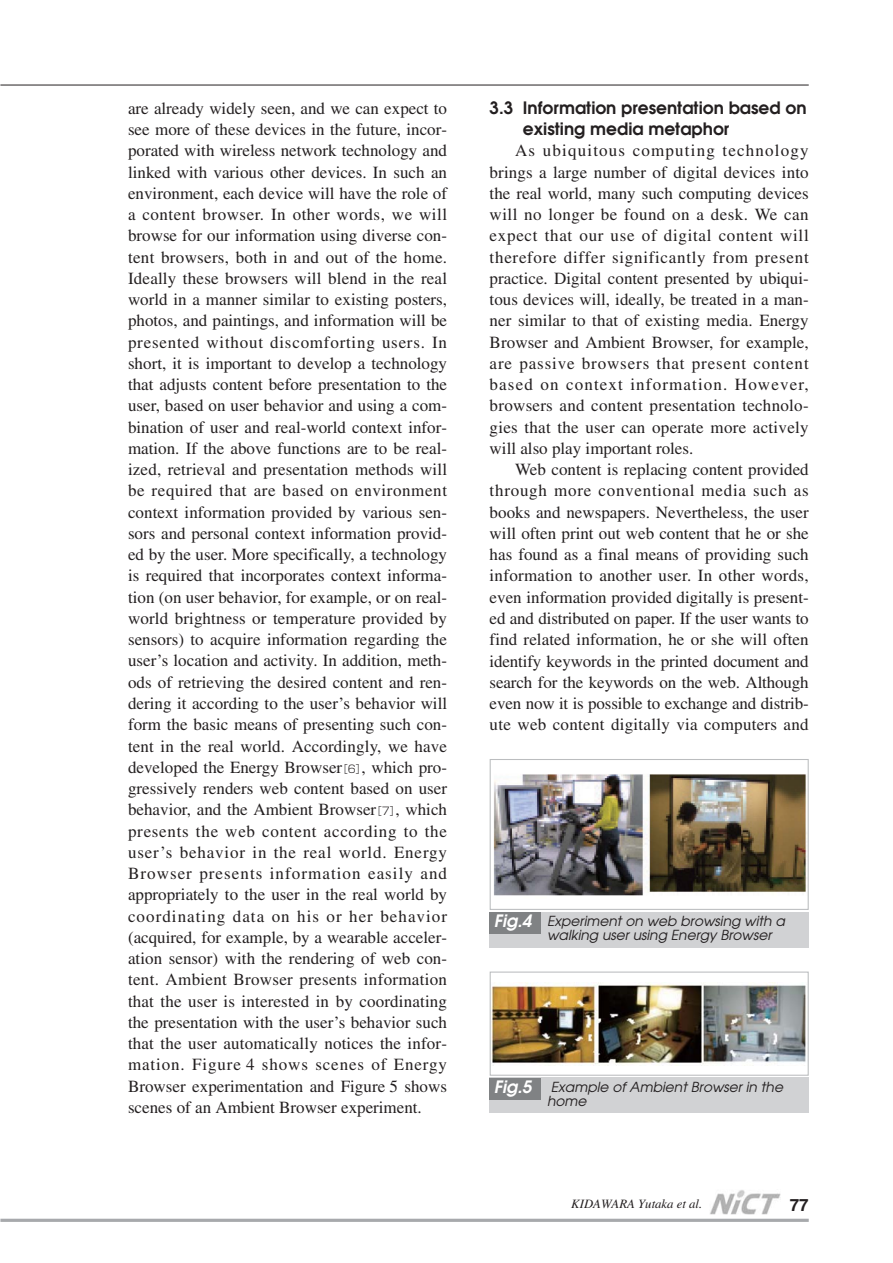
<style>
.page{position:relative;width:893px;height:1263px;background:#fff}
.page>*{position:absolute;margin:0;border:0;box-sizing:border-box;transform-origin:0 0}
.t1{font:16.95px/21.3px "Times";color:#231f20;text-align:justify}
.t2{font:600 16.95px/21.3px "Avant Garde";color:#231f20}
.t3{font:700 16.95px "Helvetica";color:#231f20}
.t4{font:italic 13.8px/13.8px "Avant Garde";color:#231f20}
.t5{font:italic 12.75px "Times";color:#231f20}
.s1{font-family:"Shin Go";font-weight:300;font-size:10.65px}
.s2{font-weight:600;font-size:16.95px;color:#fff}
</style>
<div class="page">
<hr style="left:0;top:1219px;width:808px;height:3px;background:#a7a9ac">
<img style="left:710px;top:1190px;width:70px;height:25px">
<img style="left:493px;top:774px;width:313px;height:122px">
<div style="left:489px;top:759px;width:319px;height:151px;border:1px solid #bbbdbf"></div>
<div style="left:489px;top:912px;width:319px;height:35px;background:#d1d2d4"></div>
<div style="left:489px;top:912px;width:51px;height:21px;background:#808284"></div>
<img style="left:491px;top:982px;width:315px;height:83px">
<div style="left:489px;top:972px;width:319px;height:104px;border:1px solid #bbbdbf"></div>
<div style="left:489px;top:1078px;width:319px;height:35px;background:#d1d2d4"></div>
<div style="left:489px;top:1078px;width:51px;height:21px;background:#808284"></div>
<hr style="left:0;top:85px;width:808px;height:1px;background:#231f20">
<p class="t1" style="left:128px;top:99px;width:320px">are already widely seen, and we can expect to see more of these devices in the future, incor&shy;porated with wireless network technology and linked with various other devices. In such an environment, each device will have the role of a content browser. In other words, we will browse for our information using diverse con&shy;tent browsers, both in and out of the home.<br>Ideally these browsers will blend in the real world in a manner similar to existing posters, photos, and paintings, and information will be presented without discomforting users. In short, it is important to develop a technology that adjusts content before presentation to the user, based on user behavior and using a com&shy;bination of user and real-world context infor&shy;mation. If the above functions are to be real&shy;ized, retrieval and presentation methods will be required that are based on environment context information provided by various sen&shy;sors and personal context information provid&shy;ed by the user. More specifically, a technology is required that incorporates context informa&shy;tion (on user behavior, for example, or on real&shy;world brightness or temperature provided by sensors) to acquire information regarding the user’s location and activity. In addition, meth&shy;ods of retrieving the desired content and ren&shy;dering it according to the user’s behavior will form the basic means of presenting such con&shy;tent in the real world. Accordingly, we have developed the Energy Browser<span class="s1">［6］</span>, which pro&shy;gressively renders web content based on user behavior, and the Ambient Browser<span class="s1">［7］</span>, which presents the web content according to the user’s behavior in the real world. Energy Browser presents information easily and appropriately to the user in the real world by coordinating data on his or her behavior (acquired, for example, by a wearable acceler&shy;ation sensor) with the rendering of web con&shy;tent. Ambient Browser presents information that the user is interested in by coordinating the presentation with the user’s behavior such that the user automatically notices the infor&shy;mation. Figure 4 shows scenes of Energy Browser experimentation and Figure 5 shows scenes of an Ambient Browser experiment.</p>
<p class="t2" style="left:523px;top:98px;width:285px;text-indent:-33px">3.3 Information presentation based on existing media metaphor</p>
<p class="t1" style="left:489px;top:142px;width:320px;text-indent:26px">As ubiquitous computing technology brings a large number of digital devices into the real world, many such computing devices will no longer be found on a desk. We can expect that our use of digital content will therefore differ significantly from present practice. Digital content presented by ubiqui&shy;tous devices will, ideally, be treated in a man&shy;ner similar to that of existing media. Energy Browser and Ambient Browser, for example, are passive browsers that present content based on context information. However, browsers and content presentation technolo&shy;gies that the user can operate more actively will also play important roles.</p>
<p class="t1" style="left:489px;top:460px;width:320px;text-indent:26px">Web content is replacing content provided through more conventional media such as books and newspapers. Nevertheless, the user will often print out web content that he or she has found as a final means of providing such information to another user. In other words, even information provided digitally is present&shy;ed and distributed on paper. If the user wants to find related information, he or she will often identify keywords in the printed document and search for the keywords on the web. Although even now it is possible to exchange and distrib&shy;ute web content digitally via computers and</p>
<p class="t4" style="left:547px;top:916px;width:239px;text-indent:-53px"><span class="s2">Fig.4</span> Experiment on web browsing with a walking user using Energy Browser</p>
<p class="t4" style="left:547px;top:1082px;width:237px;text-indent:-53px"><span class="s2">Fig.5</span> Example of Ambient Browser in the home</p>
<p class="t5" style="left:571px;top:1199px;width:133px">KIDAWARA Yutaka et al.</p>
<p class="t3" style="left:789px;top:1199px;width:20px">77</p>
</div>
